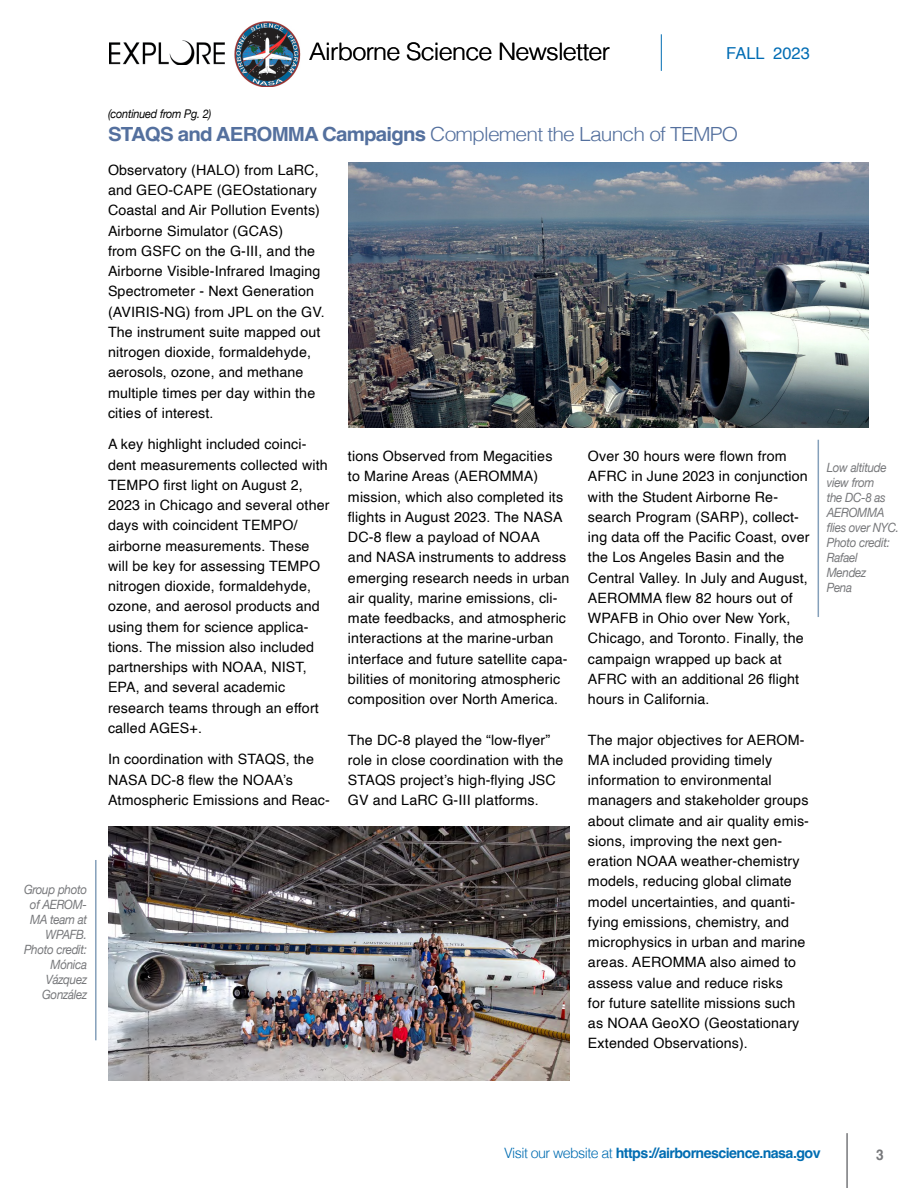
<style>
.page{position:relative;width:918px;height:1188px;background:#fff}
.page>*{position:absolute;margin:0;border:0;box-sizing:border-box;transform-origin:0 0}
.t1{font:300 24px "Helvetica";letter-spacing:-.03em;color:#000;scale:1.05 1}
.t2{font:300 19.5px "Helvetica";letter-spacing:-.04em;color:#54709e;scale:1.08 1}
.t3{font:16.5px "Helvetica";color:#006cb4}
.t4{font:700 15px "Helvetica";color:#77787b;scale:.91 1}
.t5{font:14.25px/20.2px "Helvetica";letter-spacing:.01em;color:#000}
.t6{font:700 14.25px "Helvetica";letter-spacing:-.04em;color:#016db2}
.t7{font:italic 12.75px/15px "Helvetica Neue";letter-spacing:-.025em;color:#77787b;scale:.91 1}
.t8{font:italic 12px "Helvetica Neue";letter-spacing:-.02em;color:#000;scale:.91 1}
.s1{font-weight:700}
.s2{font-weight:300}
</style>
<div class="page">
<img style="left:348px;top:162px;width:520px;height:266px">
<img style="left:234px;top:21px;width:67px;height:65px">
<img style="left:109px;top:41px;width:115px;height:23px">
<hr style="left:661px;top:34px;width:1px;height:37px;background:#016db2">
<hr style="left:846px;top:1133px;width:2px;height:55px;background:#77787b">
<hr style="left:818px;top:440px;width:1px;height:177px;background:#85a0ba">
<img style="left:108px;top:826px;width:462px;height:254px">
<hr style="left:95px;top:860px;width:2px;height:180px;background:#85a0ba">
<p class="t7" style="left:24px;top:883px;width:71px;text-align:right">Group photo of AEROM-<br>MA team at<br>WPAFB.<br>Photo credit:<br>Mónica<br>Vázquez<br>González</p>
<h1 class="t1" style="left:309px;top:31px;width:288px">Airborne Science Newsletter</h1>
<p class="t3" style="left:726px;top:40px;width:85px">FALL 2023</p>
<p class="t8" style="left:108px;top:105px;width:115px">(continued from Pg. 2)</p>
<h2 class="t2" style="left:108px;top:118px;width:585px"><span class="s1">STAQS and AEROMMA Campaigns</span> Complement the Launch of TEMPO</h2>
<p class="t5" style="left:108px;top:160px;width:218px">Observatory (HALO) from LaRC, and GEO-CAPE (GEOstationary<br>Coastal and Air Pollution Events)<br>Airborne Simulator (GCAS)<br>from GSFC on the G-III, and the<br>Airborne Visible-Infrared Imaging<br>Spectrometer - Next Generation (AVIRIS-NG) from JPL on the GV.<br>The instrument suite mapped out nitrogen dioxide, formaldehyde, aerosols, ozone, and methane multiple times per day within the cities of interest.</p>
<p class="t5" style="left:108px;top:435px;width:223px">A key highlight included coinci&shy;dent measurements collected with<br>TEMPO first light on August 2,<br>2023 in Chicago and several other days with coincident TEMPO/ airborne measurements. These will be key for assessing TEMPO nitrogen dioxide, formaldehyde, ozone, and aerosol products and using them for science applica&shy;tions. The mission also included partnerships with NOAA, NIST,<br>EPA, and several academic research teams through an effort called AGES+.</p>
<p class="t5" style="left:108px;top:750px;width:223px">In coordination with STAQS, the<br>NASA DC-8 flew the NOAA’s<br>Atmospheric Emissions and Reac-</p>
<p class="t5" style="left:348px;top:446px;width:223px">tions Observed from Megacities<br>to Marine Areas (AEROMMA) mission, which also completed its flights in August 2023. The NASA<br>DC-8 flew a payload of NOAA<br>and NASA instruments to address emerging research needs in urban air quality, marine emissions, cli&shy;mate feedbacks, and atmospheric interactions at the marine-urban interface and future satellite capa&shy;bilities of monitoring atmospheric composition over North America.</p>
<p class="t5" style="left:348px;top:730px;width:217px">The DC-8 played the “low-flyer” role in close coordination with the<br>STAQS project’s high-flying JSC<br>GV and LaRC G-III platforms.</p>
<p class="t5" style="left:588px;top:446px;width:223px">Over 30 hours were flown from<br>AFRC in June 2023 in conjunction with the Student Airborne Re&shy;search Program (SARP), collect&shy;ing data off the Pacific Coast, over the Los Angeles Basin and the<br>Central Valley. In July and August,<br>AEROMMA flew 82 hours out of<br>WPAFB in Ohio over New York,<br>Chicago, and Toronto. Finally, the campaign wrapped up back at<br>AFRC with an additional 26 flight hours in California.</p>
<p class="t5" style="left:588px;top:730px;width:223px">The major objectives for AEROM-<br>MA included providing timely information to environmental managers and stakeholder groups about climate and air quality emis&shy;sions, improving the next gen&shy;eration NOAA weather-chemistry models, reducing global climate model uncertainties, and quanti&shy;fying emissions, chemistry, and microphysics in urban and marine areas. AEROMMA also aimed to assess value and reduce risks<br>for future satellite missions such as NOAA GeoXO (Geostationary<br>Extended Observations).</p>
<p class="t7" style="left:827px;top:460px;width:81px">Low altitude view from<br>the DC-8 as<br>AEROMMA flies over NYC.<br>Photo credit:<br>Rafael<br>Mendez<br>Pena</p>
<p class="t6" style="left:504px;top:1144px;width:318px"><span class="s2">Visit our website at</span> https://airbornescience.nasa.gov</p>
<p class="t4" style="left:876px;top:1145px;width:10px">3</p>
</div>
